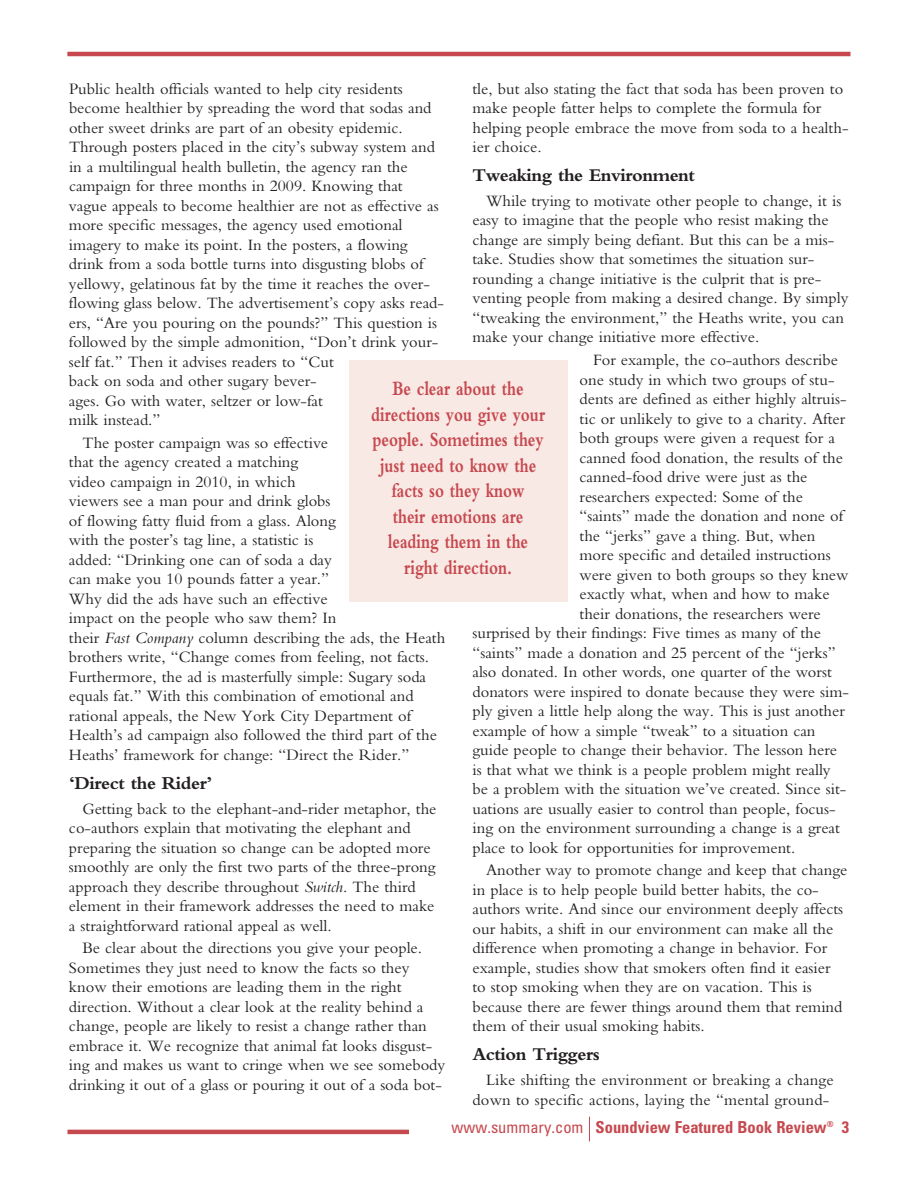
<style>
.page{position:relative;width:918px;height:1188px;background:#fff}
.page>*{position:absolute;margin:0;border:0;box-sizing:border-box;transform-origin:0 0}
.t1{font:700 21px/25.5px "Bembo Std";color:#c6494f;text-align:center;scale:.75 1}
.t2{font:700 18.75px "Bembo Std";letter-spacing:-.025em;color:#231f20}
.t3{font:16.5px/19.5px "Bembo Std";color:#231f20}
.t4{font:700 condensed 16.5px "Univers LT Std";color:#c6494f}
.s1{font-weight:400}
.s2{font-style:italic}
</style>
<div class="page">
<hr style="left:67px;top:52px;width:783px;height:4px;background:#c6494f">
<hr style="left:68px;top:1130px;width:782px;height:4px;background:#c6494f">
<div style="left:409px;top:1117px;width:442px;height:25px;background:#fff"></div>
<svg style="left:589px;top:1117px;width:1px;height:24px"></svg>
<div style="left:349px;top:360px;width:219px;height:242px;background:#f9e9e5"></div>
<p class="t3" style="left:472px;top:80px;width:378px">tle, but also stating the fact that soda has been proven to make people fatter helps to complete the formula for helping people embrace the move from soda to a health&shy;ier choice.</p>
<p class="t2" style="left:472px;top:169px;width:224px">Tweaking the Environment</p>
<p class="t3" style="left:473px;top:193px;width:377px;text-indent:13px">While trying to motivate other people to change, it is easy to imagine that the people who resist making the change are simply being defiant. But this can be a mis&shy;take. Studies show that sometimes the situation sur&shy;rounding a change initiative is the culprit that is pre&shy;venting people from making a desired change. By simply “tweaking the environment,” the Heaths write, you can make your change initiative more effective.</p>
<p class="t3" style="left:593px;top:352px;width:246px">For example, the co-authors describe</p>
<p class="t3" style="left:580px;top:371px;width:257px">one study in which two groups of stu-</p>
<p class="t3" style="left:580px;top:391px;width:269px">dents are defined as either highly altruis-</p>
<p class="t3" style="left:580px;top:410px;width:267px">tic or unlikely to give to a charity. After</p>
<p class="t3" style="left:580px;top:430px;width:257px">both groups were given a request for a</p>
<p class="t3" style="left:580px;top:449px;width:265px">canned food donation, the results of the</p>
<p class="t3" style="left:580px;top:469px;width:229px">canned-food drive were just as the</p>
<p class="t3" style="left:580px;top:488px;width:225px">researchers expected: Some of the</p>
<p class="t3" style="left:580px;top:508px;width:265px">“saints” made the donation and none of</p>
<p class="t3" style="left:580px;top:527px;width:237px">the “jerks” gave a thing. But, when</p>
<p class="t3" style="left:580px;top:547px;width:253px">more specific and detailed instructions</p>
<p class="t3" style="left:580px;top:566px;width:270px">were given to both groups so they knew</p>
<p class="t3" style="left:580px;top:586px;width:252px">exactly what, when and how to make</p>
<p class="t3" style="left:580px;top:605px;width:243px">their donations, the researchers were</p>
<p class="t3" style="left:473px;top:625px;width:350px">surprised by their findings: Five times as many of the</p>
<p class="t3" style="left:473px;top:644px;width:365px">“saints” made a donation and 25 percent of the “jerks”</p>
<p class="t3" style="left:473px;top:664px;width:361px">also donated. In other words, one quarter of the worst</p>
<p class="t3" style="left:473px;top:683px;width:378px">donators were inspired to donate because they were sim-</p>
<p class="t3" style="left:473px;top:703px;width:374px">ply given a little help along the way. This is just another</p>
<p class="t3" style="left:473px;top:722px;width:345px">example of how a simple “tweak” to a situation can</p>
<p class="t3" style="left:473px;top:742px;width:366px">guide people to change their behavior. The lesson here</p>
<p class="t3" style="left:473px;top:761px;width:360px">is that what we think is a people problem might really</p>
<p class="t3" style="left:473px;top:781px;width:375px">be a problem with the situation we’ve created. Since sit-</p>
<p class="t3" style="left:473px;top:800px;width:365px">uations are usually easier to control than people, focus-</p>
<p class="t3" style="left:473px;top:820px;width:369px">ing on the environment surrounding a change is a great</p>
<p class="t3" style="left:473px;top:839px;width:324px">place to look for opportunities for improvement.</p>
<p class="t3" style="left:473px;top:862px;width:376px;text-indent:13px">Another way to promote change and keep that change in place is to help people build better habits, the co&shy;authors write. And since our environment deeply affects our habits, a shift in our environment can make all the difference when promoting a change in behavior. For example, studies show that smokers often find it easier to stop smoking when they are on vacation. This is because there are fewer things around them that remind them of their usual smoking habits.</p>
<p class="t2" style="left:472px;top:1048px;width:129px">Action Triggers</p>
<p class="t3" style="left:473px;top:1072px;width:363px;text-align:right">Like shifting the environment or breaking a change down to specific actions, laying the “mental ground-</p>
<p class="t4" style="left:452px;top:1121px;width:399px"><span class="s1">www.summary.com</span> Soundview Featured Book Review<sup>®</sup> 3</p>
<p class="t3" style="left:69px;top:80px;width:377px">Public health officials wanted to help city residents become healthier by spreading the word that sodas and other sweet drinks are part of an obesity epidemic.<br>Through posters placed in the city’s subway system and in a multilingual health bulletin, the agency ran the campaign for three months in 2009. Knowing that vague appeals to become healthier are not as effective as more specific messages, the agency used emotional imagery to make its point. In the posters, a flowing drink from a soda bottle turns into disgusting blobs of yellowy, gelatinous fat by the time it reaches the over&shy;flowing glass below. The advertisement’s copy asks read&shy;ers, “Are you pouring on the pounds?” This question is followed by the simple admonition, “Don’t drink your&shy;self fat.” Then it advises readers to “Cut<br>back on soda and other sugary bever-<br>ages. Go with water, seltzer or low-fat<br>milk instead.”</p>
<p class="t3" style="left:69px;top:435px;width:378px;text-indent:14px">The poster campaign was so effective<br>that the agency created a matching<br>video campaign in 2010, in which<br>viewers see a man pour and drink globs<br>of flowing fatty fluid from a glass. Along<br>with the poster’s tag line, a statistic is<br>added: “Drinking one can of soda a day<br>can make you 10 pounds fatter a year.”<br>Why did the ads have such an effective<br>impact on the people who saw them? In<br>their <span class="s2">Fast Company</span> column describing the ads, the Heath brothers write, “Change comes from feeling, not facts.<br>Furthermore, the ad is masterfully simple: Sugary soda equals fat.” With this combination of emotional and rational appeals, the New York City Department of Health’s ad campaign also followed the third part of the Heaths’ framework for change: “Direct the Rider.”</p>
<p class="t2" style="left:69px;top:776px;width:145px">‘Direct the Rider’</p>
<p class="t3" style="left:69px;top:800px;width:369px;text-indent:14px">Getting back to the elephant-and-rider metaphor, the co-authors explain that motivating the elephant and preparing the situation so change can be adopted more smoothly are only the first two parts of the three-prong approach they describe throughout <span class="s2">Switch</span>. The third element in their framework addresses the need to make a straightforward rational appeal as well.</p>
<p class="t3" style="left:69px;top:940px;width:378px;text-indent:14px">Be clear about the directions you give your people.<br>Sometimes they just need to know the facts so they know their emotions are leading them in the right direction. Without a clear look at the reality behind a change, people are likely to resist a change rather than embrace it. We recognize that animal fat looks disgust&shy;ing and makes us want to cringe when we see somebody drinking it out of a glass or pouring it out of a soda bot-</p>
<p class="t1" style="left:371px;top:378px;width:234px">Be clear about the directions you give your people. Sometimes they just need to know the facts so they know<br>their emotions are leading them in the right direction.</p>
</div>
